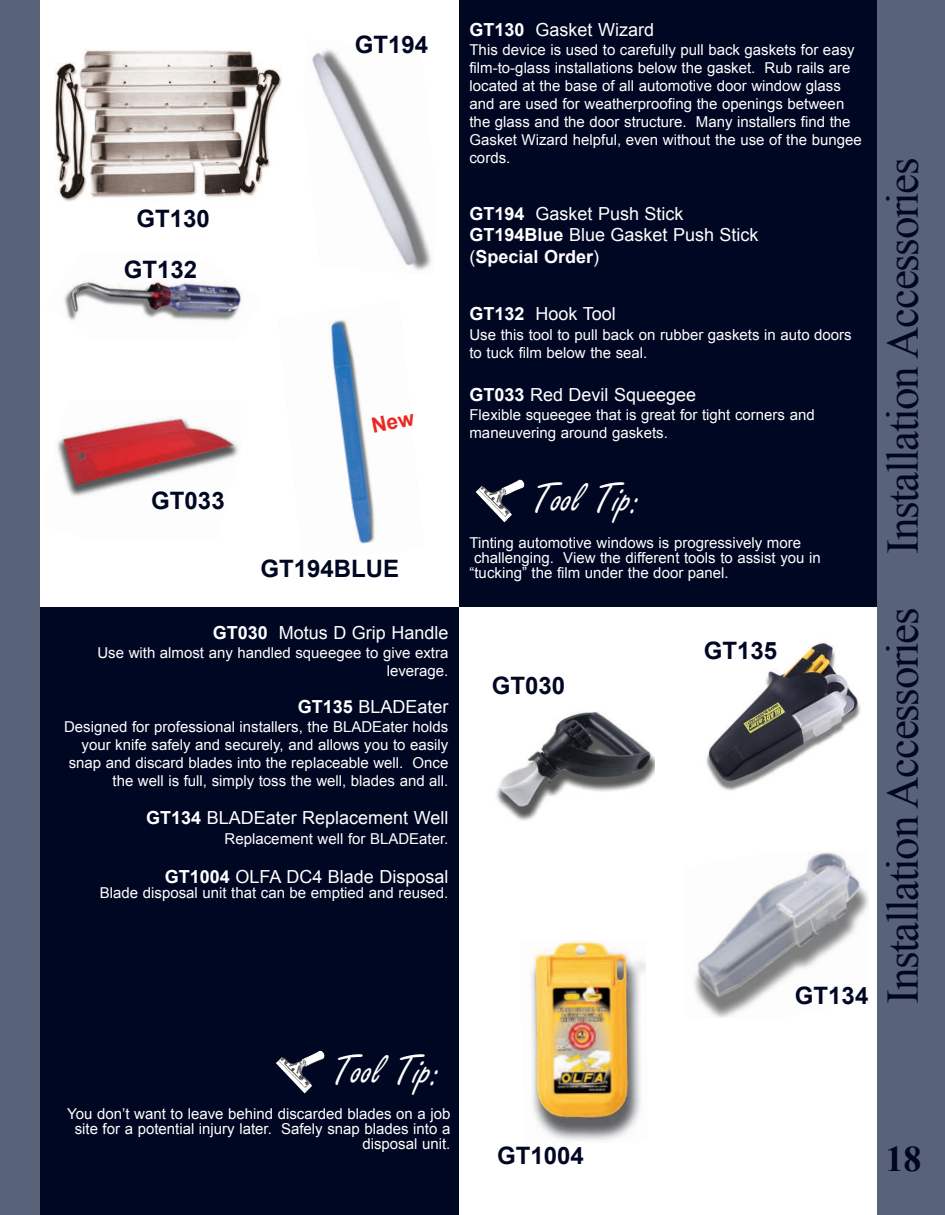
<style>
.page{position:relative;width:945px;height:1215px;background:#fff}
.page>*{position:absolute;margin:0;border:0;box-sizing:border-box;transform-origin:0 0}
.t1{font:45px "Times New Roman";letter-spacing:-.03em;color:#000723}
.t2{font:44.25px "Freestyle Script";color:#fff}
.t3{font:700 36px "Times New Roman";color:#000723}
.t4{font:700 24px/51.3px "Arial";color:#000723;text-align:center}
.t5{font:18px/21.6px "Arial";color:#fff}
.t6{font:15px/18px "Arial";color:#fff;text-align:right}
.s1{font-weight:700}
</style>
<div class="page">
<div style="left:459px;top:0;width:420px;height:607px;background:#000723"></div>
<div style="left:40px;top:608px;width:419px;height:607px;background:#000723"></div>
<div style="left:878px;top:0;width:67px;height:1215px;background:#586278"></div>
<div style="left:0;top:0;width:40px;height:1215px;background:#586278"></div>
<img style="left:476px;top:485px;width:32px;height:37px">
<img style="left:496px;top:711px;width:158px;height:110px">
<img style="left:706px;top:641px;width:155px;height:150px">
<img style="left:693px;top:852px;width:176px;height:166px">
<img style="left:531px;top:940px;width:115px;height:201px">
<img style="left:276px;top:1057px;width:32px;height:37px">
<img style="left:312px;top:49px;width:120px;height:222px">
<img style="left:55px;top:49px;width:228px;height:153px">
<img style="left:64px;top:280px;width:180px;height:41px">
<img style="left:57px;top:417px;width:182px;height:80px">
<img style="left:331px;top:320px;width:44px;height:224px">
<svg style="left:372px;top:414px;width:3px;height:19px"></svg>
<h3 class="t4" style="left:124px;top:193px;width:87px">GT130<br>GT132</h3>
<h3 class="t4" style="left:355px;top:19px;width:75px">GT194</h3>
<h3 class="t4" style="left:151px;top:475px;width:75px">GT033</h3>
<h3 class="t4" style="left:260px;top:543px;width:140px">GT194BLUE</h3>
<p class="t5" style="left:213px;top:622px;width:237px"><span class="s1">GT030</span> Motus D Grip Handle</p>
<p class="t6" style="left:97px;top:644px;width:353px">Use with almost any handled squeegee to give extra leverage.</p>
<p class="t5" style="left:298px;top:696px;width:152px"><span class="s1">GT135</span> BLADEater</p>
<p class="t6" style="left:64px;top:718px;width:386px">Designed for professional installers, the BLADEater holds your knife safely and securely, and allows you to easily snap and discard blades into the replaceable well. Once the well is full, simply toss the well, blades and all.</p>
<p class="t5" style="left:146px;top:807px;width:304px"><span class="s1">GT134</span> BLADEater Replacement Well</p>
<p class="t6" style="left:225px;top:830px;width:225px">Replacement well for BLADEater.</p>
<p class="t5" style="left:165px;top:866px;width:285px"><span class="s1">GT1004</span> OLFA DC4 Blade Disposal</p>
<p class="t6" style="left:100px;top:884px;width:350px">Blade disposal unit that can be emptied and reused.</p>
<h2 class="t2" style="left:332px;top:1046px;width:110px">Tool Tip:</h2>
<p class="t6" style="left:67px;top:1106px;width:385px;line-height:15px">You don’t want to leave behind discarded blades on a job site for a potential injury later. Safely snap blades into a disposal unit.</p>
<p class="t5" style="left:469px;top:19px;width:186px"><span class="s1">GT130</span> Gasket Wizard</p>
<p class="t6" style="left:469px;top:41px;width:394px;text-align:left">This device is used to carefully pull back gaskets for easy film-to-glass installations below the gasket. Rub rails are located at the base of all automotive door window glass and are used for weatherproofing the openings between the glass and the door structure. Many installers find the Gasket Wizard helpful, even without the use of the bungee cords.</p>
<p class="t5" style="left:469px;top:203px;width:291px"><span class="s1">GT194</span> Gasket Push Stick<br><span class="s1">GT194Blue</span> Blue Gasket Push Stick (<span class="s1">Special Order</span>)</p>
<p class="t5" style="left:469px;top:303px;width:148px"><span class="s1">GT132</span> Hook Tool</p>
<p class="t6" style="left:469px;top:326px;width:384px;text-align:left">Use this tool to pull back on rubber gaskets in auto doors to tuck film below the seal.</p>
<p class="t5" style="left:469px;top:384px;width:228px"><span class="s1">GT033</span> Red Devil Squeegee</p>
<p class="t6" style="left:469px;top:406px;width:347px;text-align:left">Flexible squeegee that is great for tight corners and maneuvering around gaskets.</p>
<h2 class="t2" style="left:532px;top:475px;width:110px">Tool Tip:</h2>
<p class="t6" style="left:469px;top:534px;width:333px">Tinting automotive windows is progressively more</p>
<p class="t6" style="left:474px;top:549px;width:348px">challenging. View the different tools to assist you in</p>
<p class="t6" style="left:469px;top:564px;width:261px">“tucking” the film under the door panel.</p>
<h3 class="t4" style="left:492px;top:660px;width:75px">GT030</h3>
<h3 class="t4" style="left:704px;top:625px;width:75px">GT135</h3>
<h3 class="t4" style="left:795px;top:970px;width:75px">GT134</h3>
<h1 class="t1" style="left:878px;top:1004px;width:848px;rotate:-90deg">Installat oi n Accessories Installat oi n Accessories</h1>
<h3 class="t4" style="left:497px;top:1130px;width:88px">GT1004</h3>
<h3 class="t3" style="left:886px;top:1139px;width:37px">18</h3>
</div>
